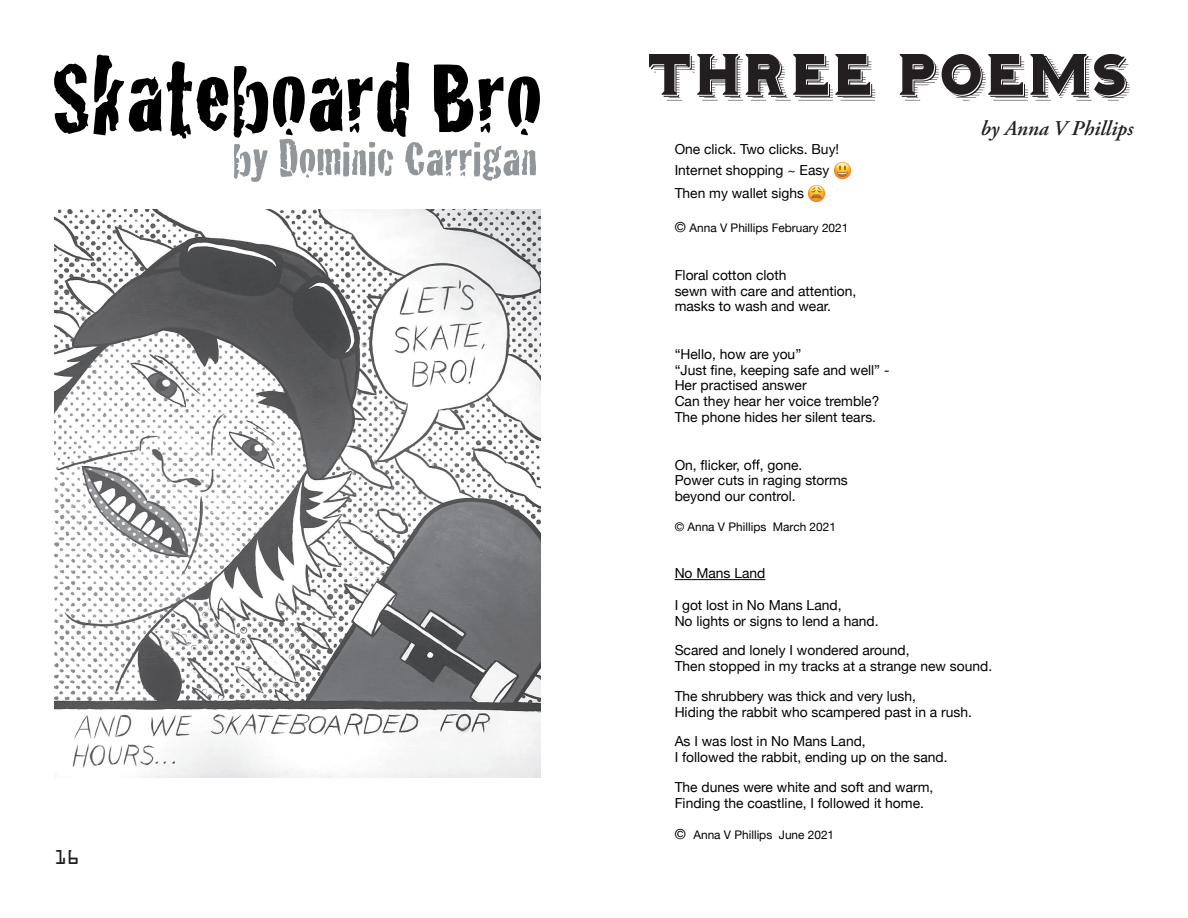
<style>
.page{position:relative;width:1188px;height:918px;background:#fff}
.page>*{position:absolute;margin:0;border:0;box-sizing:border-box;transform-origin:0 0}
.t1{font:105.9px "Cracked";color:#000}
.t2{font:51.15px "Cracked";color:#90969a}
.t3{font:51px "Hominis";letter-spacing:.01em;color:#231f20}
.t4{font:italic 600 21px "Adobe Garamond Pro";color:#231f20}
.t5{font:18px "OCRA Std";color:#231f20}
.t6{font:13.8px/15.8px "Helvetica Neue";color:#000}
.t7{font:11.85px "Helvetica Neue";color:#000}
.s1{font-size:13.8px}
</style>
<div class="page">
<img style="left:54px;top:209px;width:486px;height:569px">
<img style="left:834px;top:162px;width:18px;height:17px">
<img style="left:808px;top:185px;width:18px;height:17px">
<svg style="left:752px;top:460px;width:8px;height:10px"></svg>
<hr style="left:675px;top:579px;width:90px;height:1px;background:#000">
<h3 class="t3" style="left:648px;top:54px;width:484px">THREE POEMS</h3>
<h3 class="t4" style="left:981px;top:116px;width:154px">by Anna V Phillips</h3>
<h1 class="t1" style="left:52px;top:13px;width:492px">Skateboard Bro</h1>
<h2 class="t2" style="left:233px;top:119px;width:306px">by Dominic Carrigan</h2>
<p class="t6" style="left:675px;top:139px;width:166px;line-height:20.7px">One click. Two clicks. Buy!<br>Internet shopping ~ Easy</p>
<p class="t6" style="left:675px;top:185px;width:131px">Then my wallet sighs</p>
<p class="t7" style="left:675px;top:221px;width:175px"><span class="s1">©</span> Anna V Phillips February 2021</p>
<p class="t6" style="left:675px;top:267px;width:183px">Floral cotton cloth<br>sewn with care and attention, masks to wash and wear.</p>
<p class="t6" style="left:675px;top:346px;width:216px">“Hello, how are you”<br>“Just fine, keeping safe and well” -<br>Her practised answer<br>Can they hear her voice tremble?<br>The phone hides her silent tears.</p>
<p class="t6" style="left:675px;top:457px;width:175px">On, flicker, o , gone.<br>Power cuts in raging storms beyond our control.</p>
<p class="t7" style="left:675px;top:520px;width:163px">© Anna V Phillips March 2021</p>
<p class="t6" style="left:675px;top:565px;width:92px">No Mans Land</p>
<p class="t6" style="left:675px;top:597px;width:205px">I got lost in No Mans Land,<br>No lights or signs to lend a hand.</p>
<p class="t6" style="left:675px;top:642px;width:319px">Scared and lonely I wondered around,<br>Then stopped in my tracks at a strange new sound.</p>
<p class="t6" style="left:675px;top:688px;width:299px">The shrubbery was thick and very lush,<br>Hiding the rabbit who scampered past in a rush.</p>
<p class="t6" style="left:675px;top:733px;width:274px">As I was lost in No Mans Land,<br>I followed the rabbit, ending up on the sand.</p>
<p class="t6" style="left:675px;top:779px;width:260px">The dunes were white and soft and warm,<br>Finding the coastline, I followed it home.</p>
<p class="t7" style="left:675px;top:828px;width:161px"><span class="s1">©</span> Anna V Phillips June 2021</p>
<h3 class="t5" style="left:54px;top:849px;width:27px">16</h3>
</div>
